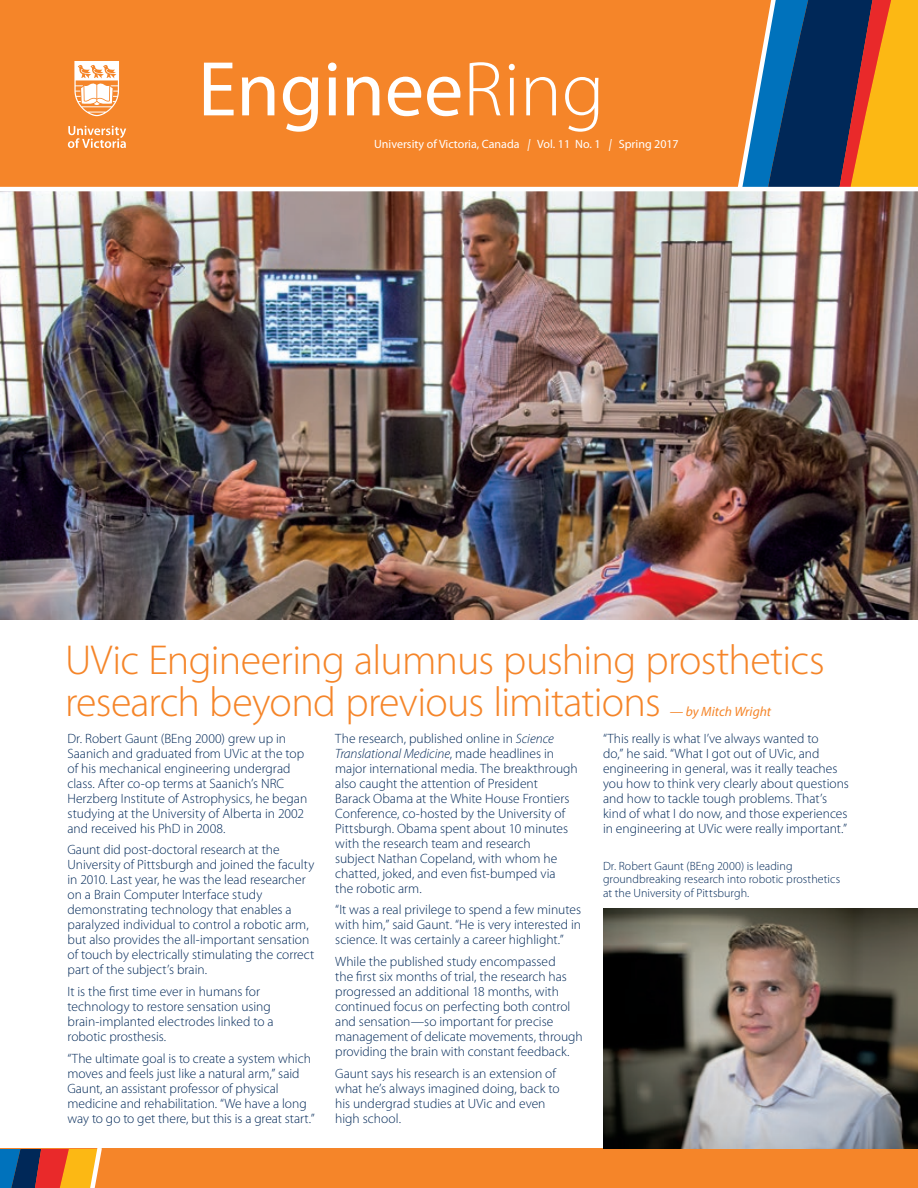
<style>
.page{position:relative;width:918px;height:1188px;background:#fff}
.page>*{position:absolute;margin:0;border:0;box-sizing:border-box;transform-origin:0 0}
.t1{font:78.3px "Myriad Pro";color:#fff}
.HeadLC{font:300 42px/42px "Myriad Pro";letter-spacing:-.02em;color:#f58529}
.body_light{font:300 13.5px/15px "Myriad Pro";color:#002858}
.HeadLC-2{font:italic 13.5px "Myriad Pro";color:#f58529}
.Caption{font:300 12px/13.5px "Myriad Pro";letter-spacing:.005em;color:#002858}
.pull-outs{font:12px "Myriad Pro";color:#fff}
.s1{font-weight:300}
.s2{font-style:italic}
</style>
<div class="page">
<div style="left:0;top:0;width:918px;height:192px;background:#f58529"></div>
<img style="left:0;top:191px;width:918px;height:429px">
<svg style="left:68px;top:126px;width:58px;height:22px"></svg>
<svg style="left:74px;top:62px;width:45px;height:54px"></svg>
<svg style="left:735px;top:0;width:183px;height:194px;background:#756952"></svg>
<hr style="left:0;top:187px;width:918px;height:4px;background:#fff">
<div style="left:0;top:1149px;width:918px;height:39px;background:#f58529"></div>
<svg style="left:0;top:1148px;width:105px;height:40px;background:#9e6b4b"></svg>
<img style="left:603px;top:908px;width:315px;height:241px">
<p class="t1" style="left:198px;top:41px;width:408px">Enginee<span class="s1">Ring</span></p>
<p class="pull-outs" style="left:374px;top:137px;width:306px">University of Victoria, Canada <span class="s2">|</span> Vol. 11 No. 1 <span class="s2">|</span> Spring 2017</p>
<p class="HeadLC" style="left:65px;top:640px;width:761px">UVic Engineering alumnus pushing prosthetics research beyond previous limitations</p>
<p class="HeadLC-2" style="left:670px;top:703px;width:103px">— by Mitch Wright</p>
<p class="body_light" style="left:68px;top:731px;width:241px">Dr. Robert Gaunt (BEng 2000) grew up in Saanich and graduated from UVic at the top of his mechanical engineering undergrad class. After co-op terms at Saanich’s NRC Herzberg Institute of Astrophysics, he began studying at the University of Alberta in 2002 and received his PhD in 2008.</p>
<p class="body_light" style="left:68px;top:843px;width:248px">Gaunt did post-doctoral research at the University of Pittsburgh and joined the faculty in 2010. Last year, he was the lead researcher on a Brain Computer Interface study demonstrating technology that enables a paralyzed individual to control a robotic arm, but also provides the all-important sensation of touch by electrically stimulating the correct part of the subject’s brain.</p>
<p class="body_light" style="left:68px;top:984px;width:208px">It is the first time ever in humans for technology to restore sensation using brain‑implanted electrodes linked to a robotic prosthesis.</p>
<p class="body_light" style="left:68px;top:1051px;width:249px">“The ultimate goal is to create a system which moves and feels just like a natural arm,” said Gaunt, an assistant professor of physical medicine and rehabilitation. “We have a long way to go to get there, but this is a great start.”</p>
<p class="body_light" style="left:335px;top:731px;width:244px">The research, published online in <span class="s2">Science Translational Medicine</span>, made headlines in major international media. The breakthrough also caught the attention of President<br>Barack Obama at the White House Frontiers Conference, co-hosted by the University of Pittsburgh. Obama spent about 10 minutes with the research team and research<br>subject Nathan Copeland, with whom he chatted, joked, and even fist-bumped via<br>the robotic arm.</p>
<p class="body_light" style="left:335px;top:903px;width:247px;text-align:justify">“It was a real privilege to spend a few minutes with him,” said Gaunt. “He is very interested in science. It was certainly a career highlight.”</p>
<p class="body_light" style="left:335px;top:954px;width:249px">While the published study encompassed<br>the first six months of trial, the research has progressed an additional 18 months, with continued focus on perfecting both control and sensation—so important for precise management of delicate movements, through providing the brain with constant feedback.</p>
<p class="body_light" style="left:335px;top:1066px;width:226px">Gaunt says his research is an extension of what he’s always imagined doing, back to his undergrad studies at UVic and even high school.</p>
<p class="body_light" style="left:603px;top:731px;width:247px">“This really is what I’ve always wanted to<br>do,” he said. “What I got out of UVic, and engineering in general, was it really teaches you how to think very clearly about questions and how to tackle tough problems. That’s kind of what I do now, and those experiences in engineering at UVic were really important.”</p>
<p class="Caption" style="left:603px;top:859px;width:239px">Dr. Robert Gaunt (BEng 2000) is leading groundbreaking research into robotic prosthetics at the University of Pittsburgh.</p>
</div>
